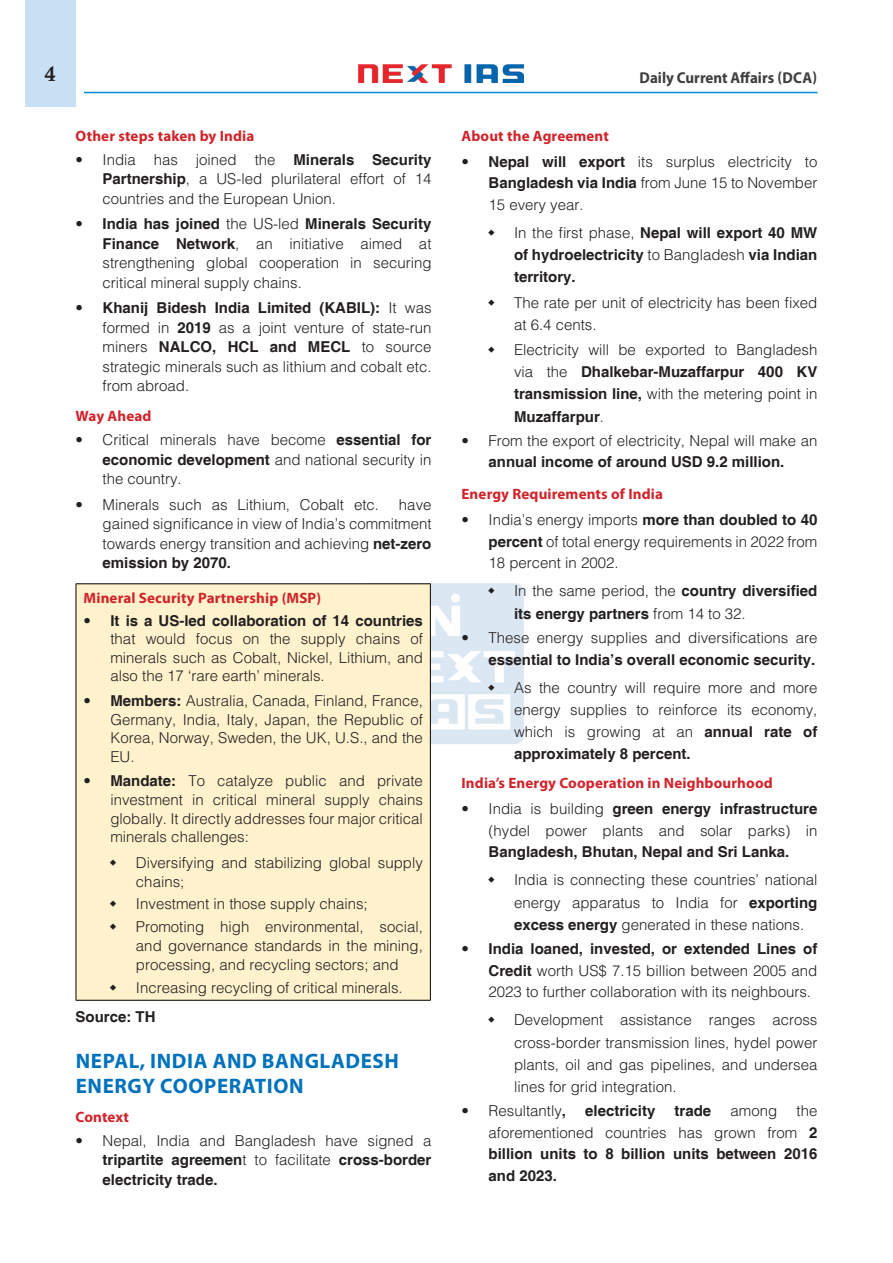
<style>
.page{position:relative;width:893px;height:1263px;background:#fff}
.page>*{position:absolute;margin:0;border:0;box-sizing:border-box;transform-origin:0 0}
.H-1{font:700 21px/25.2px "Myriad Pro";letter-spacing:.03em;color:#0072bc}
.t1{font:21px "Calis MT Bol";color:#231f20}
.t2{font:700 15.75px "Myriad Pro";color:#3e3e3f;scale:.95 1}
.t3{font:300 15px/19.5px "Helvetica";color:#231f20;text-align:justify}
.body{font:700 15px/21.5px "Helvetica";color:#231f20;text-align:justify}
.H-2{font:700 15px "Myriad Pro";letter-spacing:.01em;color:#d1232a}
.s1{font-weight:700}
.s2{font-weight:300}
</style>
<div class="page">
<div style="left:25px;top:0;width:51px;height:107px;background:#c7e0f3"></div>
<img style="left:359px;top:64px;width:165px;height:19px">
<hr style="left:84px;top:92px;width:733px;height:1px;background:#008fd5">
<img style="left:431px;top:583px;width:93px;height:161px">
<div style="left:76px;top:584px;width:354px;height:416px;background:#fff2cc"></div>
<hr style="left:76px;top:583px;width:355px;height:1px;background:#000">
<hr style="left:76px;top:584px;width:1px;height:416px;background:#000">
<hr style="left:430px;top:584px;width:1px;height:416px;background:#000">
<hr style="left:76px;top:1000px;width:355px;height:1px;background:#000">
<svg style="left:488px;top:588px;width:6px;height:6px"></svg>
<svg style="left:488px;top:684px;width:6px;height:6px"></svg>
<h1 class="t1" style="left:45px;top:62px;width:12px">4</h1>
<p class="t2" style="left:640px;top:67px;width:188px">Daily Current Affairs (DCA)</p>
<p class="H-2" style="left:76px;top:126px;width:180px">Other steps taken by India</p>
<p class="t3" style="left:103px;top:149px;width:330px;text-indent:-27px">• India has joined the <span class="s1">Minerals Security Partnership</span>, a US-led plurilateral effort of 14 countries and the European Union.</p>
<p class="t3" style="left:103px;top:214px;width:330px;text-indent:-27px">• <span class="s1">India has joined</span> the US-led <span class="s1">Minerals Security Finance Network</span>, an initiative aimed at strengthening global cooperation in securing critical mineral supply chains.</p>
<p class="t3" style="left:103px;top:298px;width:330px;text-indent:-27px">• <span class="s1">Khanij Bidesh India Limited (KABIL):</span> It was formed in <span class="s1">2019</span> as a joint venture of state-run miners <span class="s1">NALCO, HCL and MECL</span> to source strategic minerals such as lithium and cobalt etc. from abroad.</p>
<p class="H-2" style="left:76px;top:407px;width:77px">Way Ahead</p>
<p class="t3" style="left:103px;top:430px;width:330px;text-indent:-27px">• Critical minerals have become <span class="s1">essential for economic development</span> and national security in the country.</p>
<p class="t3" style="left:76px;top:494px;width:305px">• Minerals such as Lithium, Cobalt etc.</p>
<p class="t3" style="left:103px;top:494px;width:330px;text-indent:296px">have gained significance in view of India’s commitment towards energy transition and achieving <span class="s1">net-zero emission by 2070.</span></p>
<p class="H-2" style="left:83px;top:588px;width:239px">Mineral Security Partnership (MSP)</p>
<p class="t3" style="left:110px;top:611px;width:314px;line-height:18.6px;text-indent:-27px">• <span class="s1">It is a US-led collaboration of 14 countries </span>that would focus on the supply chains of minerals such as Cobalt, Nickel, Lithium, and also the 17 ‘rare earth’ minerals.</p>
<p class="t3" style="left:110px;top:691px;width:314px;line-height:18.6px;text-indent:-27px">• <span class="s1">Members:</span> Australia, Canada, Finland, France, Germany, India, Italy, Japan, the Republic of Korea, Norway, Sweden, the UK, U.S., and the EU.</p>
<p class="t3" style="left:110px;top:771px;width:314px;line-height:18.6px;text-indent:-27px">• <span class="s1">Mandate:</span> To catalyze public and private investment in critical mineral supply chains globally. It directly addresses four major critical minerals challenges:</p>
<p class="t3" style="left:136px;top:852px;width:288px">Diversifying and stabilizing global supply chains;</p>
<p class="t3" style="left:136px;top:894px;width:233px">Investment in those supply chains;</p>
<p class="t3" style="left:136px;top:916px;width:288px">Promoting high environmental, social, and governance standards in the mining, processing, and recycling sectors; and</p>
<p class="t3" style="left:136px;top:977px;width:268px">Increasing recycling of critical minerals.</p>
<p class="body" style="left:76px;top:1006px;width:82px">Source: TH</p>
<p class="H-1" style="left:76px;top:1047px;width:325px">NEPAL, INDIA AND BANGLADESH<br>ENERGY COOPERATION</p>
<p class="H-2" style="left:76px;top:1107px;width:55px">Context</p>
<p class="t3" style="left:103px;top:1130px;width:330px;text-indent:-27px">• Nepal, India and Bangladesh have signed a <span class="s1">tripartite agreemen</span>t to facilitate <span class="s1">cross-border electricity trade.</span></p>
<p class="H-2" style="left:461px;top:126px;width:149px">About the Agreement</p>
<p class="t3" style="left:488px;top:150px;width:330px;line-height:21.5px;text-indent:-27px">• <span class="s1">Nepal will export</span> its surplus electricity to <span class="s1">Bangladesh via India</span> from June 15 to November 15 every year.</p>
<p class="body" style="left:514px;top:222px;width:305px;line-height:22.2px"><span class="s2">In the first phase,</span> Nepal will export 40 MW of hydroelectricity <span class="s2">to Bangladesh</span> via Indian territory.</p>
<p class="t3" style="left:514px;top:291px;width:305px;line-height:22.2px">The rate per unit of electricity has been fixed at 6.4 cents.</p>
<p class="t3" style="left:514px;top:338px;width:305px;line-height:22.2px">Electricity will be exported to Bangladesh via the <span class="s1">Dhalkebar-Muzaffarpur 400 KV transmission line,</span> with the metering point in <span class="s1">Muzaffarpur</span>.</p>
<p class="t3" style="left:461px;top:429px;width:357px;line-height:21.5px;text-align:center">• From the export of electricity, Nepal will make an <span class="s1">annual income of around USD 9.2 million.</span></p>
<p class="H-2" style="left:461px;top:485px;width:203px">Energy Requirements of India</p>
<p class="t3" style="left:488px;top:509px;width:330px;line-height:21.5px;text-indent:-27px">• India’s energy imports <span class="s1">more than doubled to 40 percent</span> of total energy requirements in 2022 from 18 percent in 2002.</p>
<p class="body" style="left:514px;top:581px;width:305px;line-height:22.2px"><span class="s2">In the same period, the</span> country diversified its energy partners <span class="s2">from 14 to 32.</span></p>
<p class="t3" style="left:461px;top:627px;width:357px;line-height:21.5px;text-align:right">• These energy supplies and diversifications are <span class="s1">essential to India’s overall economic security.</span></p>
<p class="t3" style="left:514px;top:676px;width:305px;line-height:22.2px">As the country will require more and more energy supplies to reinforce its economy, which is growing at an <span class="s1">annual rate of approximately 8 percent.</span></p>
<p class="H-2" style="left:461px;top:773px;width:313px">India’s Energy Cooperation in Neighbourhood</p>
<p class="body" style="left:488px;top:799px;width:330px;text-indent:-27px"><span class="s2">• India is building</span> green energy infrastructure <span class="s2">(hydel power plants and solar parks) in </span>Bangladesh, Bhutan, Nepal and Sri Lanka.</p>
<p class="t3" style="left:514px;top:868px;width:305px;line-height:22.2px">India is connecting these countries’ national energy apparatus to India for <span class="s1">exporting excess energy</span> generated in these nations.</p>
<p class="t3" style="left:488px;top:938px;width:330px;line-height:21.5px;text-indent:-27px">• <span class="s1">India loaned, invested, or extended Lines of Credit</span> worth US$ 7.15 billion between 2005 and 2023 to further collaboration with its neighbours.</p>
<p class="t3" style="left:514px;top:1008px;width:305px;line-height:22.2px">Development assistance ranges across cross-border transmission lines, hydel power plants, oil and gas pipelines, and undersea lines for grid integration.</p>
<p class="t3" style="left:461px;top:1101px;width:106px">• Resultantly<span class="s1">,</span></p>
<p class="body" style="left:585px;top:1101px;width:72px">electricity</p>
<p class="body" style="left:675px;top:1101px;width:38px">trade</p>
<p class="t3" style="left:731px;top:1101px;width:48px">among</p>
<p class="body" style="left:488px;top:1101px;width:330px;text-indent:308px"><span class="s2">the aforementioned countries has grown from</span> 2 billion units to 8 billion units between 2016 and 2023.</p>
</div>
